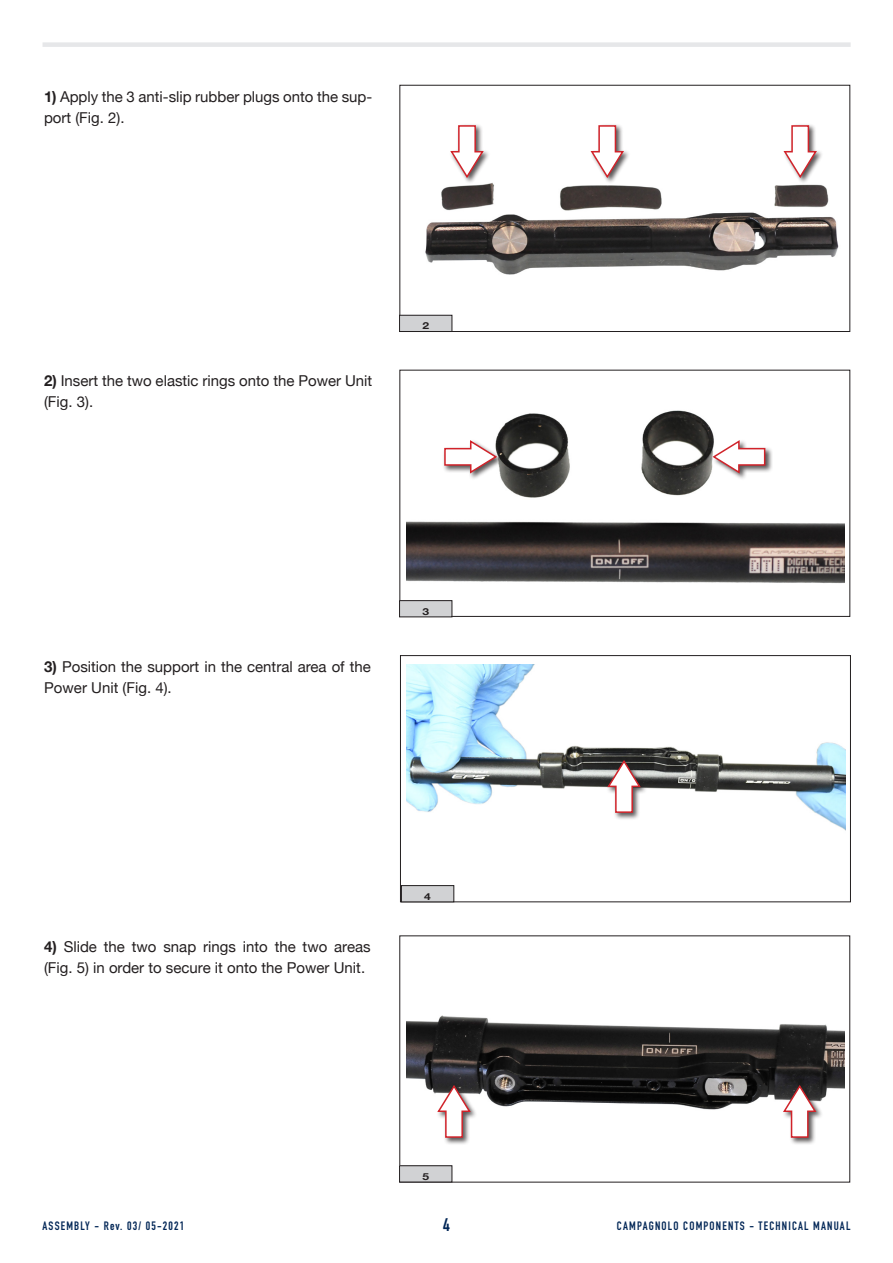
<style>
.page{position:relative;width:893px;height:1263px;background:#fff}
.page>*{position:absolute;margin:0;border:0;box-sizing:border-box;transform-origin:0 0}
.t1{font:700 18px "DIN Condensed";color:#022656}
.t2{font:15px/21px "Helvetica Neue";color:#231f20}
.t3{font:700 12px "DIN Condensed";letter-spacing:.1em;color:#022656}
.Normale{font:700 9.6px "Helvetica Neue";color:#231f20;scale:1.25 1}
.s1{font-weight:700}
</style>
<div class="page">
<div style="left:43px;top:42px;width:808px;height:5px;background:#e6e7e9"></div>
<div style="left:400px;top:85px;width:450px;height:247px;border:1px solid #231f20"></div>
<img style="left:425px;top:182px;width:414px;height:93px">
<div style="left:400px;top:315px;width:52px;height:16px;background:#d1d2d4"></div>
<div style="left:399px;top:315px;width:53px;height:17px;border:1px solid #231f20"></div>
<div style="left:400px;top:370px;width:450px;height:247px;border:1px solid #231f20"></div>
<img style="left:406px;top:410px;width:439px;height:196px">
<div style="left:400px;top:601px;width:52px;height:16px;background:#d1d2d4"></div>
<div style="left:399px;top:600px;width:53px;height:17px;border:1px solid #231f20"></div>
<div style="left:400px;top:655px;width:451px;height:247px;border:1px solid #231f20"></div>
<img style="left:407px;top:665px;width:438px;height:227px">
<div style="left:401px;top:885px;width:53px;height:17px;background:#d1d2d4"></div>
<div style="left:401px;top:885px;width:53px;height:17px;border:1px solid #231f20"></div>
<img style="left:406px;top:1015px;width:439px;height:159px">
<div style="left:400px;top:1166px;width:52px;height:16px;background:#d1d2d4"></div>
<div style="left:399px;top:1165px;width:53px;height:17px;border:1px solid #231f20"></div>
<div style="left:436px;top:1084px;width:42px;height:61px;background:#231f20;opacity:.75"></div>
<svg style="left:436px;top:1083px;width:36px;height:55px"></svg>
<div style="left:782px;top:1084px;width:41px;height:61px;background:#231f20;opacity:.75"></div>
<svg style="left:782px;top:1083px;width:36px;height:55px"></svg>
<div style="left:606px;top:759px;width:42px;height:61px;background:#231f20;opacity:.75"></div>
<svg style="left:606px;top:758px;width:36px;height:56px"></svg>
<div style="left:442px;top:439px;width:62px;height:41px;background:#231f20;opacity:.75"></div>
<svg style="left:443px;top:439px;width:56px;height:36px"></svg>
<div style="left:712px;top:439px;width:61px;height:41px;background:#231f20;opacity:.75"></div>
<svg style="left:711px;top:439px;width:55px;height:36px"></svg>
<div style="left:450px;top:123px;width:41px;height:62px;background:#231f20;opacity:.75"></div>
<svg style="left:450px;top:124px;width:35px;height:56px"></svg>
<div style="left:590px;top:123px;width:41px;height:62px;background:#231f20;opacity:.75"></div>
<svg style="left:590px;top:124px;width:35px;height:56px"></svg>
<div style="left:783px;top:123px;width:41px;height:62px;background:#231f20;opacity:.75"></div>
<svg style="left:783px;top:124px;width:35px;height:56px"></svg>
<p class="t2" style="left:44px;top:87px;width:330px"><span class="s1">1)</span> Apply the 3 anti-slip rubber plugs onto the sup&shy;port (Fig. 2).</p>
<p class="t2" style="left:44px;top:371px;width:330px"><span class="s1">2)</span> Insert the two elastic rings onto the Power Unit (Fig. 3).</p>
<p class="Normale" style="left:422px;top:318px;width:7px">2</p>
<p class="t2" style="left:44px;top:656px;width:328px"><span class="s1">3)</span> Position the support in the central area of the<br>Power Unit (Fig. 4).</p>
<p class="Normale" style="left:422px;top:604px;width:7px">3</p>
<p class="t2" style="left:44px;top:937px;width:328px"><span class="s1">4)</span> Slide the two snap rings into the two areas (Fig. 5) in order to secure it onto the Power Unit.</p>
<p class="Normale" style="left:424px;top:889px;width:7px">4</p>
<p class="Normale" style="left:422px;top:1169px;width:7px">5</p>
<p class="t3" style="left:43px;top:1217px;width:143px">ASSEMBLY - Rev. 03/ 05-2021</p>
<p class="t1" style="left:443px;top:1213px;width:8px">4</p>
<p class="t3" style="left:617px;top:1217px;width:235px">CAMPAGNOLO COMPONENTS - TECHNICAL MANUAL</p>
</div>
